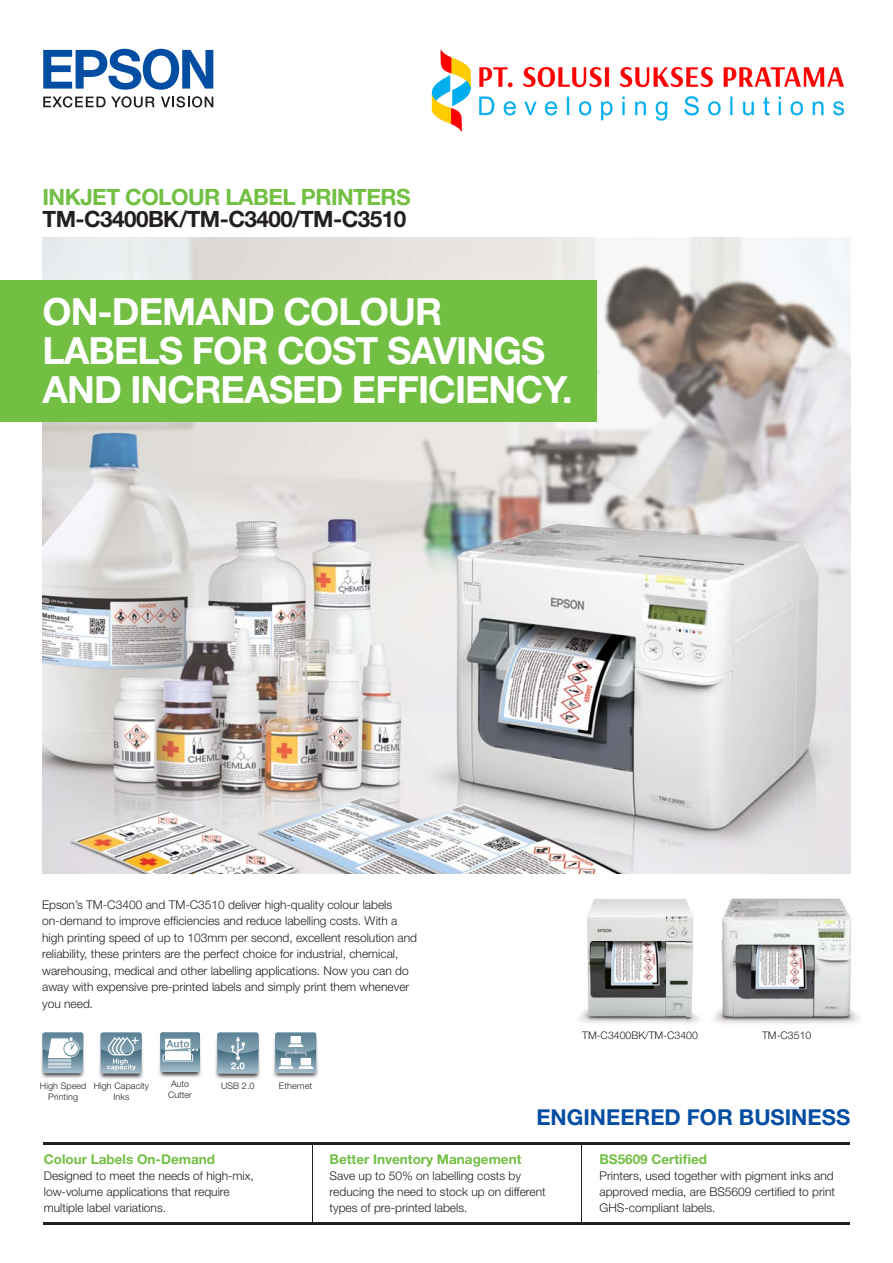
<style>
.page{position:relative;width:893px;height:1263px;background:#fff}
.page>*{position:absolute;margin:0;border:0;box-sizing:border-box;transform-origin:0 0}
.t1{font:700 37.5px/39.5px "Helvetica Neue";letter-spacing:-.025em;color:#fff}
.t2{font:700 22.5px "Helvetica Neue";letter-spacing:-.025em;color:#231f20}
.t3{font:700 22.5px "Helvetica Neue";letter-spacing:-.025em;color:#72bf44}
.t4{font:700 21.9px "Helvetica Neue";color:#034ea2}
.t5{font:700 13.5px "Helvetica Neue";color:#72bf44}
.t6{font:300 12px/16.5px "Helvetica Neue";color:#231f20}
.t7{font:300 10.5px "Helvetica Neue";color:#231f20}
.t8{font:300 9px/10.8px "Helvetica Neue";letter-spacing:.01em;color:#231f20;text-align:center}
</style>
<div class="page">
<img style="left:43px;top:237px;width:807px;height:637px">
<svg style="left:43px;top:96px;width:112px;height:12px"></svg>
<svg style="left:161px;top:96px;width:52px;height:12px"></svg>
<svg style="left:43px;top:49px;width:170px;height:41px"></svg>
<hr style="left:44px;top:1222px;width:806px;height:2px;background:#231f20">
<hr style="left:312px;top:1143px;width:1px;height:80px;background:#231f20">
<hr style="left:581px;top:1143px;width:1px;height:80px;background:#231f20">
<div style="left:0;top:280px;width:596px;height:141px;background:#72bf44"></div>
<hr style="left:43px;top:1142px;width:806px;height:2px;background:#231f20">
<img style="left:722px;top:898px;width:129px;height:42px">
<img style="left:721px;top:940px;width:130px;height:49px">
<img style="left:716px;top:989px;width:143px;height:35px">
<img style="left:579px;top:898px;width:137px;height:126px">
<img style="left:41px;top:1033px;width:44px;height:46px">
<div style="left:43px;top:1032px;width:40px;height:41px;background:#99b3c1;border-radius:2px"></div>
<svg style="left:43px;top:1032px;width:40px;height:36px"></svg>
<img style="left:273px;top:1034px;width:45px;height:44px">
<svg style="left:275px;top:1033px;width:41px;height:40px"></svg>
<div style="left:301px;top:1058px;width:10px;height:7px;background:#fff"></div>
<div style="left:281px;top:1058px;width:10px;height:7px;background:#fff"></div>
<svg style="left:278px;top:1066px;width:36px;height:3px"></svg>
<svg style="left:275px;top:1032px;width:41px;height:24px"></svg>
<img style="left:99px;top:1033px;width:45px;height:46px">
<div style="left:101px;top:1032px;width:41px;height:41px;background:#9fb8c6;border-radius:2px"></div>
<svg style="left:101px;top:1032px;width:41px;height:38px;background:#87a4b2"></svg>
<img style="left:215px;top:1032px;width:46px;height:47px">
<div style="left:217px;top:1033px;width:41px;height:41px;background:#9fb8c6;border-radius:2px"></div>
<svg style="left:217px;top:1033px;width:41px;height:36px"></svg>
<img style="left:159px;top:1039px;width:43px;height:39px">
<svg style="left:160px;top:1032px;width:40px;height:40px"></svg>
<svg style="left:160px;top:1032px;width:40px;height:29px"></svg>
<img style="left:431px;top:49px;width:413px;height:83px">
<h2 class="t3" style="left:43px;top:189px;width:370px">INKJET COLOUR LABEL PRINTERS</h2>
<h2 class="t2" style="left:43px;top:211px;width:365px">TM-C3400BK/TM-C3400/TM-C3510</h2>
<h1 class="t1" style="left:42px;top:295px;width:532px">ON-DEMAND COLOUR<br>LABELS FOR COST SAVINGS<br>AND INCREASED EFFICIENCY.</h1>
<p class="t6" style="left:42px;top:897px;width:376px">Epson’s TM-C3400 and TM-C3510 deliver high-quality colour labels on-demand to improve efficiencies and reduce labelling costs. With a high printing speed of up to 103mm per second, excellent resolution and reliability, these printers are the perfect choice for industrial, chemical, warehousing, medical and other labelling applications. Now you can do away with expensive pre-printed labels and simply print them whenever you need.</p>
<p class="t8" style="left:168px;top:1079px;width:26px">Auto<br>Cutter</p>
<p class="t8" style="left:40px;top:1081px;width:48px">High Speed<br>Printing</p>
<p class="t8" style="left:94px;top:1081px;width:57px">High Capacity</p>
<p class="t8" style="left:279px;top:1081px;width:35px">Ethernet</p>
<p class="t8" style="left:221px;top:1081px;width:35px">USB 2.0</p>
<p class="t8" style="left:113px;top:1092px;width:17px">Inks</p>
<p class="t7" style="left:582px;top:1031px;width:117px">TM-C3400BK/TM-C3400</p>
<p class="t7" style="left:762px;top:1031px;width:51px">TM-C3510</p>
<h3 class="t4" style="left:536px;top:1109px;width:315px">ENGINEERED FOR BUSINESS</h3>
<p class="t5" style="left:44px;top:1155px;width:173px">Colour Labels On-Demand</p>
<p class="t6" style="left:44px;top:1169px;width:212px;line-height:15.8px">Designed to meet the needs of high-mix, low-volume applications that require multiple label variations.</p>
<p class="t5" style="left:330px;top:1155px;width:193px">Better Inventory Management</p>
<p class="t6" style="left:330px;top:1169px;width:218px;line-height:15.8px">Save up to 50% on labelling costs by reducing the need to stock up on different types of pre-printed labels.</p>
<p class="t5" style="left:599px;top:1155px;width:109px">BS5609 Certified</p>
<p class="t6" style="left:599px;top:1169px;width:237px;line-height:15.8px;text-align:justify">Printers, used together with pigment inks and approved media, are BS5609 certified to print GHS-compliant labels.</p>
</div>
